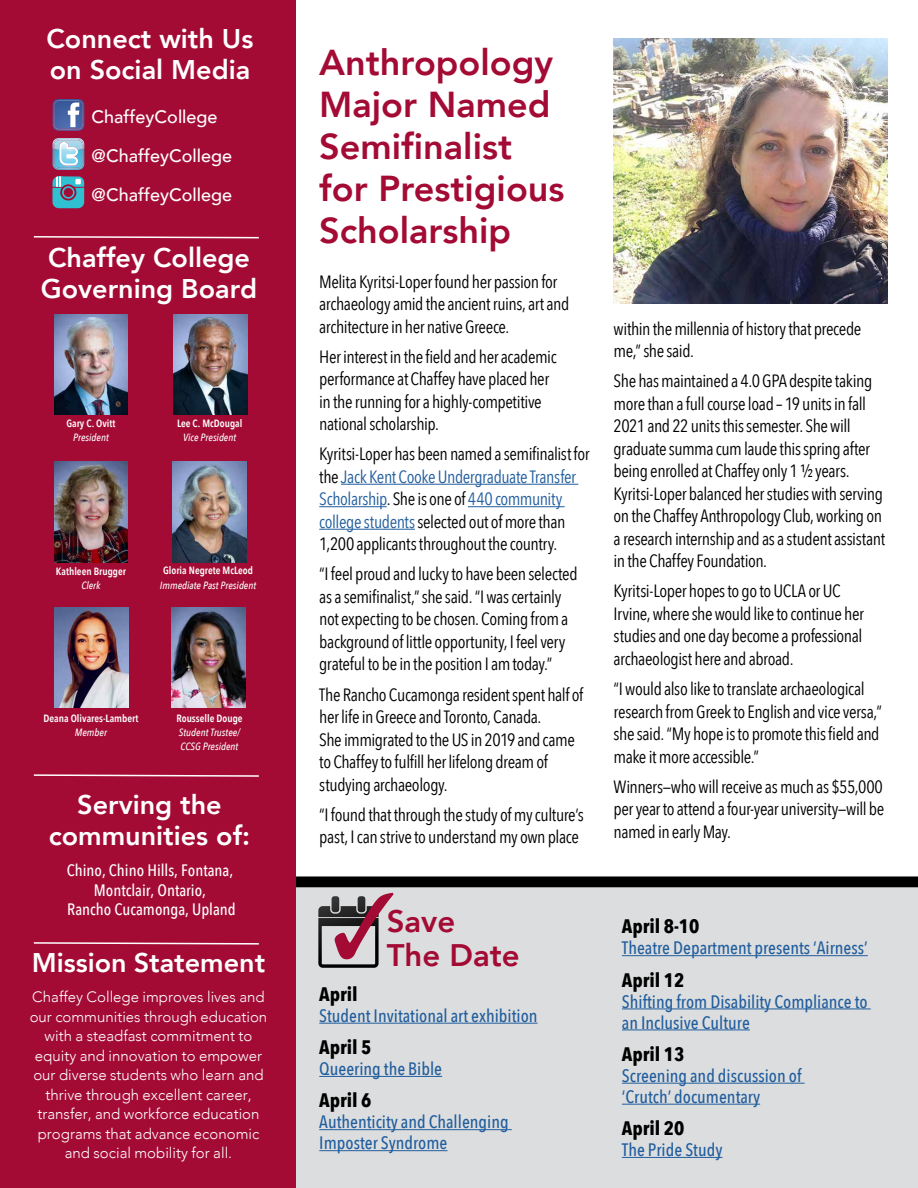
<style>
.page{position:relative;width:918px;height:1188px;background:#fff}
.page>*{position:absolute;margin:0;border:0;box-sizing:border-box;transform-origin:0 0}
.Story_-_Header_1{font:800 36px/42px "Avenir";color:#a30b35}
.t1{font:800 31.05px "Avenir";color:#a30b35}
.t2{font:800 27px/30.9px "Avenir";color:#fff}
.STD_Date{font:700 19.5px "Avenir Next Condensed";color:#000}
.STD_Title{font:500 18px/21px "Avenir Next Condensed";color:#215e9e}
.t3{font:500 18px "Avenir";color:#fff}
.Story_-_Copy{font:17.85px/22.5px "Avenir Next Condensed";letter-spacing:-.025em;color:#000}
.t4{font:500 16.5px "Avenir Next Condensed";color:#fff}
.t5{font:300 15px/19.5px "Avenir";color:#fff;text-align:center}
.t6{font:600 10.5px "Avenir Next Condensed";color:#fff}
.t7{font:italic 500 10.5px "Avenir Next Condensed";color:#fff}
.s1{color:#215e9e}
</style>
<div class="page">
<div style="left:296px;top:882px;width:622px;height:306px;background:#dcddde"></div>
<hr style="left:319px;top:1023px;width:219px;height:1px;background:#215e9e">
<hr style="left:319px;top:1076px;width:123px;height:1px;background:#215e9e">
<hr style="left:319px;top:1129px;width:193px;height:1px;background:#215e9e">
<hr style="left:319px;top:1150px;width:129px;height:1px;background:#215e9e">
<hr style="left:622px;top:955px;width:246px;height:1px;background:#215e9e">
<hr style="left:622px;top:1008px;width:249px;height:1px;background:#215e9e">
<hr style="left:622px;top:1029px;width:128px;height:1px;background:#215e9e">
<hr style="left:622px;top:1083px;width:183px;height:1px;background:#215e9e">
<hr style="left:622px;top:1104px;width:138px;height:1px;background:#215e9e">
<hr style="left:622px;top:1157px;width:101px;height:1px;background:#215e9e">
<svg style="left:295px;top:876px;width:623px;height:11px;background:#0b0b0b"></svg>
<svg style="left:318px;top:893px;width:76px;height:75px"></svg>
<hr style="left:341px;top:484px;width:237px;height:1px;background:#215e9e">
<hr style="left:319px;top:506px;width:68px;height:1px;background:#215e9e">
<hr style="left:468px;top:506px;width:97px;height:1px;background:#215e9e">
<hr style="left:319px;top:529px;width:96px;height:1px;background:#215e9e">
<img style="left:614px;top:39px;width:274px;height:265px">
<div style="left:0;top:1px;width:295px;height:1187px;background:#a30b35"></div>
<svg style="left:33px;top:774px;width:226px;height:3px"></svg>
<svg style="left:33px;top:942px;width:226px;height:3px"></svg>
<svg style="left:53px;top:99px;width:31px;height:32px"></svg>
<svg style="left:53px;top:138px;width:31px;height:32px"></svg>
<svg style="left:52px;top:176px;width:32px;height:32px"></svg>
<svg style="left:33px;top:236px;width:226px;height:3px"></svg>
<img style="left:172px;top:608px;width:73px;height:100px">
<img style="left:173px;top:462px;width:73px;height:100px">
<img style="left:54px;top:462px;width:74px;height:100px">
<img style="left:174px;top:314px;width:73px;height:101px">
<img style="left:54px;top:314px;width:74px;height:101px">
<img style="left:55px;top:608px;width:73px;height:99px">
<p class="t2" style="left:46px;top:23px;width:208px">Connect with Us on Social Media</p>
<p class="t3" style="left:92px;top:101px;width:128px">ChaffeyCollege</p>
<p class="t3" style="left:92px;top:140px;width:142px">@ChaffeyCollege</p>
<p class="t3" style="left:92px;top:179px;width:142px">@ChaffeyCollege</p>
<p class="t2" style="left:48px;top:243px;width:204px">Chaffey College</p>
<p class="t2" style="left:41px;top:273px;width:218px">Governing Board</p>
<p class="t6" style="left:66px;top:414px;width:51px">Gary C. Ovitt</p>
<p class="t7" style="left:73px;top:431px;width:37px">President</p>
<p class="t6" style="left:177px;top:414px;width:67px">Lee C. McDougal</p>
<p class="t7" style="left:183px;top:431px;width:54px">Vice President</p>
<p class="t6" style="left:56px;top:562px;width:72px">Kathleen Brugger</p>
<p class="t7" style="left:81px;top:579px;width:21px">Clerk</p>
<p class="t6" style="left:163px;top:562px;width:91px">Gloria Negrete McLeod</p>
<p class="t7" style="left:160px;top:579px;width:98px">Immediate Past President</p>
<p class="t6" style="left:44px;top:709px;width:96px">Deana Olivares-Lambert</p>
<p class="t7" style="left:75px;top:726px;width:34px">Member</p>
<p class="t6" style="left:176px;top:709px;width:68px">Rousselle Douge</p>
<p class="t7" style="left:179px;top:726px;width:62px">Student Trustee/</p>
<p class="t7" style="left:181px;top:740px;width:59px">CCSG President</p>
<p class="t2" style="left:77px;top:790px;width:146px">Serving the</p>
<p class="t2" style="left:49px;top:820px;width:203px">communities of:</p>
<p class="t4" style="left:67px;top:860px;width:168px">Chino, Chino Hills, Fontana,</p>
<p class="t4" style="left:94px;top:880px;width:114px">Montclair, Ontario,</p>
<p class="t4" style="left:67px;top:900px;width:170px">Rancho Cucamonga, Upland</p>
<p class="t2" style="left:32px;top:947px;width:235px">Mission Statement</p>
<p class="t5" style="left:30px;top:987px;width:239px">Chaffey College improves lives and our communities through education with a steadfast commitment to equity and innovation to empower our diverse students who learn and thrive through excellent career, transfer, and workforce education programs that advance economic and social mobility for all.</p>
<p class="Story_-_Header_1" style="left:319px;top:42px;width:247px">Anthropology<br>Major Named<br>Semifinalist for Prestigious<br>Scholarship</p>
<p class="Story_-_Copy" style="left:319px;top:269px;width:252px">Melita Kyritsi-Loper found her passion for archaeology amid the ancient ruins, art and architecture in her native Greece.</p>
<p class="Story_-_Copy" style="left:319px;top:344px;width:239px">Her interest in the field and her academic performance at Chaffey have placed her in the running for a highly-competitive national scholarship.</p>
<p class="Story_-_Copy" style="left:319px;top:442px;width:272px">Kyritsi-Loper has been named a semifinalist for the <span class="s1">Jack Kent Cooke Undergraduate Transfer Scholarship</span>. She is one of <span class="s1">440 community college students</span> selected out of more than 1,200 applicants throughout the country.</p>
<p class="Story_-_Copy" style="left:319px;top:562px;width:260px">“I feel proud and lucky to have been selected as a semifinalist,” she said. “I was certainly not expecting to be chosen. Coming from a background of little opportunity, I feel very grateful to be in the position I am today.”</p>
<p class="Story_-_Copy" style="left:319px;top:682px;width:266px">The Rancho Cucamonga resident spent half of her life in Greece and Toronto, Canada.<br>She immigrated to the US in 2019 and came to Chaffey to fulfill her lifelong dream of studying archaeology.</p>
<p class="Story_-_Copy" style="left:319px;top:802px;width:266px">“I found that through the study of my culture’s past, I can strive to understand my own place</p>
<p class="Story_-_Copy" style="left:614px;top:317px;width:249px">within the millennia of history that precede me,” she said.</p>
<p class="Story_-_Copy" style="left:614px;top:369px;width:273px">She has maintained a 4.0 GPA despite taking more than a full course load – 19 units in fall 2021 and 22 units this semester. She will graduate summa cum laude this spring after being enrolled at Chaffey only 1 ½ years.<br>Kyritsi-Loper balanced her studies with serving on the Chaffey Anthropology Club, working on a research internship and as a student assistant in the Chaffey Foundation.</p>
<p class="Story_-_Copy" style="left:614px;top:579px;width:252px">Kyritsi-Loper hopes to go to UCLA or UC Irvine, where she would like to continue her studies and one day become a professional archaeologist here and abroad.</p>
<p class="Story_-_Copy" style="left:614px;top:677px;width:270px">“I would also like to translate archaeological research from Greek to English and vice versa,” she said. “My hope is to promote this field and make it more accessible.”</p>
<p class="Story_-_Copy" style="left:614px;top:774px;width:272px;text-align:justify">Winners—who will receive as much as $55,000 per year to attend a four-year university—will be named in early May.</p>
<p class="t1" style="left:387px;top:897px;width:70px">Save</p>
<p class="t1" style="left:387px;top:931px;width:135px">The Date</p>
<p class="STD_Date" style="left:319px;top:982px;width:40px">April</p>
<p class="STD_Title" style="left:319px;top:1005px;width:220px">Student Invitational art exhibition</p>
<p class="STD_Date" style="left:319px;top:1035px;width:54px">April 5</p>
<p class="STD_Title" style="left:319px;top:1058px;width:124px">Queering the Bible</p>
<p class="STD_Date" style="left:319px;top:1089px;width:54px">April 6</p>
<p class="STD_Title" style="left:319px;top:1111px;width:191px">Authenticity and Challenging<br>Imposter Syndrome</p>
<p class="STD_Date" style="left:622px;top:915px;width:79px">April 8-10</p>
<p class="STD_Title" style="left:622px;top:937px;width:247px">Theatre Department presents ‘Airness’</p>
<p class="STD_Date" style="left:622px;top:968px;width:64px">April 12</p>
<p class="STD_Title" style="left:622px;top:991px;width:247px">Shifting from Disability Compliance to an Inclusive Culture</p>
<p class="STD_Date" style="left:622px;top:1042px;width:64px">April 13</p>
<p class="STD_Title" style="left:622px;top:1065px;width:181px">Screening and discussion of ‘Crutch’ documentary</p>
<p class="STD_Date" style="left:622px;top:1116px;width:64px">April 20</p>
<p class="STD_Title" style="left:622px;top:1139px;width:102px">The Pride Study</p>
</div>
